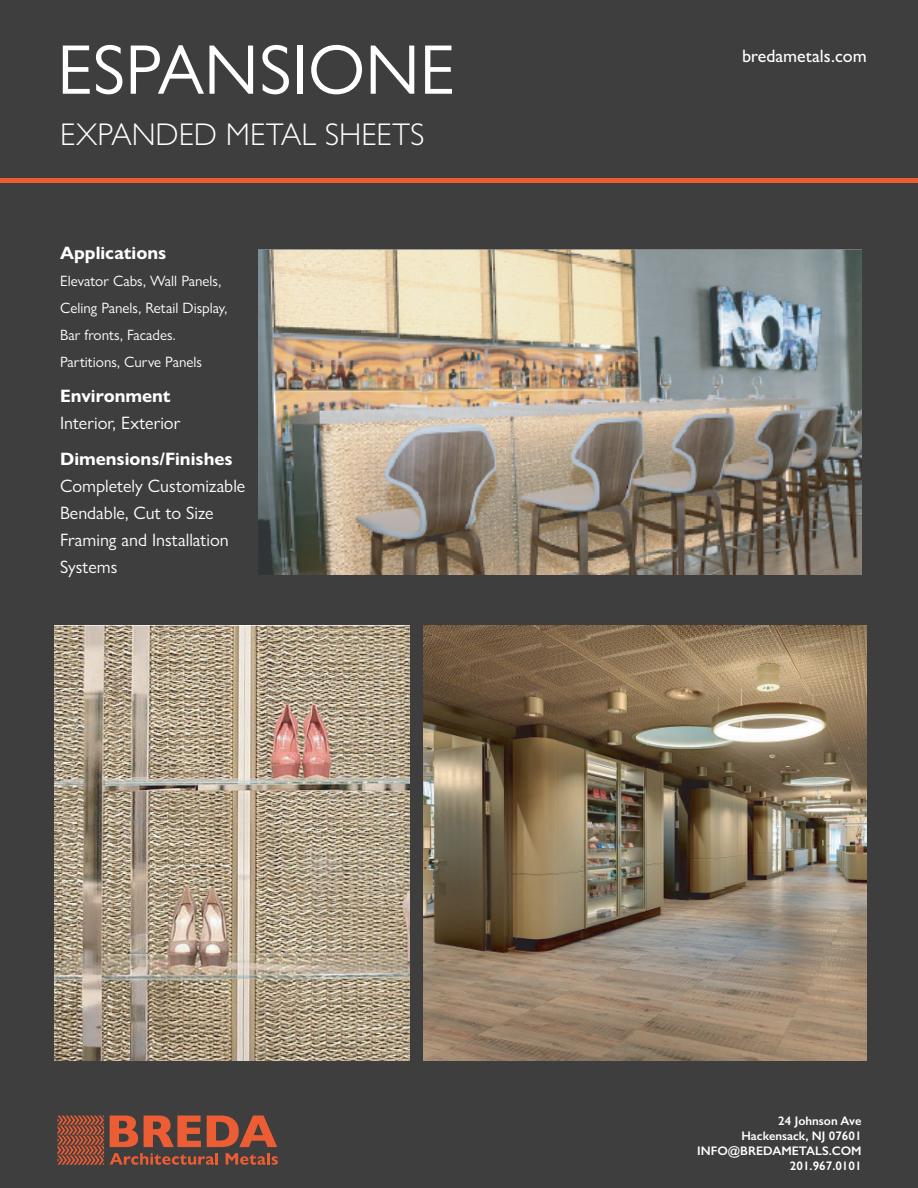
<style>
.page{position:relative;width:918px;height:1188px;background:#fff}
.page>*{position:absolute;margin:0;border:0;box-sizing:border-box;transform-origin:0 0}
.t1{font:70.65px "Gill Sans Nova";color:#fff}
.t2{font:300 31.5px "Gill Sans Nova";color:#fff}
.t3{font:18px/27px "Gill Sans Nova";color:#fff}
.t4{font:700 18px "Gill Sans Nova";color:#fff}
.t5{font:500 18px "Gill Sans Nova";color:#fff}
.t6{font:15px/27px "Gill Sans Nova";color:#fff}
.t7{font:600 12.45px/14.9px "Gill Sans";color:#fff;text-align:right}
</style>
<div class="page">
<div style="left:0;top:1px;width:918px;height:1187px;background:#3e3e3f"></div>
<svg style="left:110px;top:1115px;width:28px;height:32px"></svg>
<svg style="left:144px;top:1115px;width:57px;height:32px"></svg>
<svg style="left:207px;top:1115px;width:70px;height:32px"></svg>
<svg style="left:57px;top:1116px;width:47px;height:49px"></svg>
<svg style="left:110px;top:1153px;width:108px;height:12px"></svg>
<svg style="left:226px;top:1153px;width:52px;height:12px"></svg>
<hr style="left:0;top:178px;width:918px;height:4px;background:#ec5d33">
<img style="left:258px;top:249px;width:604px;height:325px">
<img style="left:54px;top:625px;width:356px;height:435px">
<img style="left:423px;top:625px;width:444px;height:435px">
<h1 class="t1" style="left:57px;top:27px;width:399px">ESPANSIONE</h1>
<h2 class="t2" style="left:60px;top:115px;width:366px">EXPANDED METAL SHEETS</h2>
<p class="t4" style="left:60px;top:242px;width:108px">Applications</p>
<p class="t6" style="left:60px;top:267px;width:169px">Elevator Cabs, Wall Panels,<br>Celing Panels, Retail Display,<br>Bar fronts, Facades.<br>Partitions, Curve Panels</p>
<p class="t4" style="left:60px;top:385px;width:112px">Environment</p>
<p class="t3" style="left:60px;top:410px;width:122px">Interior, Exterior</p>
<p class="t4" style="left:60px;top:447px;width:174px">Dimensions/Finishes</p>
<p class="t3" style="left:60px;top:472px;width:187px">Completely Customizable<br>Bendable, Cut to Size<br>Framing and Installation<br>Systems</p>
<p class="t5" style="left:742px;top:45px;width:126px">bredametals.com</p>
<p class="t7" style="left:697px;top:1114px;width:166px">24 Johnson Ave<br>Hackensack, NJ 07601<br>INFO@BREDAMETALS.COM<br>201.967.0101</p>
</div>
